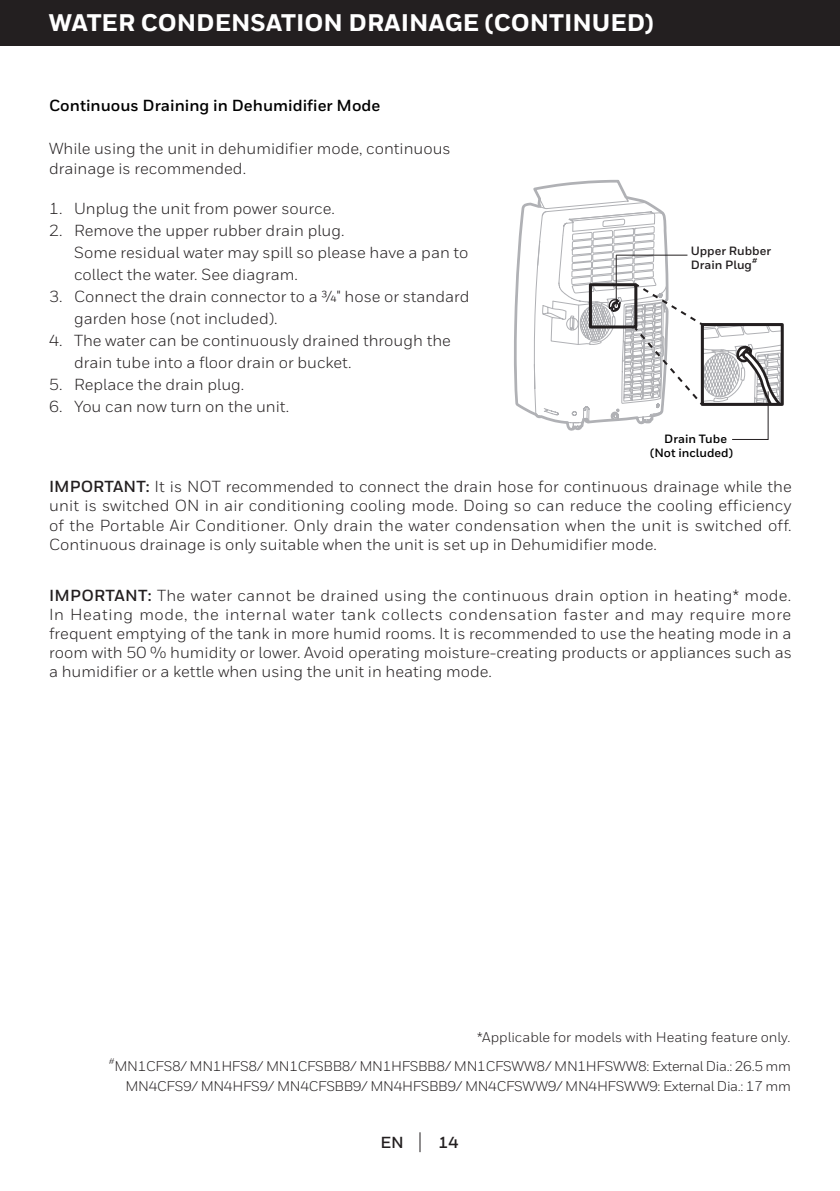
<style>
.page{position:relative;width:840px;height:1191px;background:#fff}
.page>*{position:absolute;margin:0;border:0;box-sizing:border-box;transform-origin:0 0}
.t1{font:800 24px "Honeywell Sans";color:#fff}
.t2{font:16px/19.2px "Honeywell Sans";color:#231f20;text-align:justify}
.t3{font:700 16px "Honeywell Sans";color:#000}
.t4{font:700 16px "Honeywell Sans";color:#231f20}
.t5{font:14px "Honeywell Sans";letter-spacing:-.025em;color:#231f20}
.t6{font:14px "Honeywell Sans";color:#231f20}
.t7{font:700 12px "Honeywell Sans";color:#000}
.t8{font:700 12px "Honeywell Sans";color:#231f20}
.t9{font:8.2px "Honeywell Sans";color:#231f20}
.t10{font:700 7px "Honeywell Sans";color:#231f20}
.s1{font-weight:700}
</style>
<div class="page">
<svg style="left:419px;top:1132px;width:1px;height:20px"></svg>
<div style="left:700px;top:323px;width:83px;height:83px;border:3px solid #231f20"></div>
<div style="left:0;top:0;width:839px;height:45px;background:#231f20"></div>
<svg style="left:514px;top:180px;width:267px;height:260px"></svg>
<p class="t1" style="left:49px;top:8px;width:606px">WATER CONDENSATION DRAINAGE (CONTINUED)</p>
<p class="t3" style="left:49px;top:96px;width:332px">Continuous Draining in Dehumidifier Mode</p>
<p class="t2" style="left:49px;top:138px;width:403px;line-height:20px">While using the unit in dehumidifier mode, continuous drainage is recommended.</p>
<p class="t2" style="left:49px;top:198px;width:15px">1.</p>
<p class="t2" style="left:49px;top:220px;width:15px">2.</p>
<p class="t2" style="left:49px;top:286px;width:15px">3.</p>
<p class="t2" style="left:49px;top:330px;width:15px">4.</p>
<p class="t2" style="left:49px;top:374px;width:15px">5.</p>
<p class="t2" style="left:49px;top:396px;width:15px">6.</p>
<p class="t2" style="left:74px;top:198px;width:262px">Unplug the unit from power source.</p>
<p class="t2" style="left:74px;top:220px;width:272px">Remove the upper rubber drain plug.</p>
<p class="t2" style="left:74px;top:242px;width:396px">Some residual water may spill so please have a pan to</p>
<p class="t2" style="left:74px;top:264px;width:225px">collect the water. See diagram.</p>
<p class="t2" style="left:74px;top:286px;width:397px">Connect the drain connector to a ¾" hose or standard</p>
<p class="t2" style="left:74px;top:308px;width:205px">garden hose (not included).</p>
<p class="t2" style="left:74px;top:330px;width:378px">The water can be continuously drained through the</p>
<p class="t2" style="left:74px;top:352px;width:279px">drain tube into a floor drain or bucket.</p>
<p class="t2" style="left:74px;top:374px;width:172px">Replace the drain plug.</p>
<p class="t2" style="left:74px;top:396px;width:216px">You can now turn on the unit.</p>
<p class="t8" style="left:690px;top:243px;width:82px">Upper Rubber</p>
<p class="t8" style="left:690px;top:258px;width:63px">Drain Plug</p>
<p class="t10" style="left:751px;top:257px;width:7px">#</p>
<p class="t7" style="left:664px;top:431px;width:64px">Drain Tube</p>
<p class="t7" style="left:650px;top:446px;width:84px">(Not included)</p>
<p class="t2" style="left:49px;top:477px;width:743px"><span class="s1">IMPORTANT:</span> It is NOT recommended to connect the drain hose for continuous drainage while the unit is switched ON in air conditioning cooling mode. Doing so can reduce the cooling efficiency of the Portable Air Conditioner. Only drain the water condensation when the unit is switched off.<br>Continuous drainage is only suitable when the unit is set up in Dehumidifier mode.</p>
<p class="t2" style="left:49px;top:585px;width:744px"><span class="s1">IMPORTANT:</span> The water cannot be drained using the continuous drain option in heating* mode.<br>In Heating mode, the internal water tank collects condensation faster and may require more frequent emptying of the tank in more humid rooms. It is recommended to use the heating mode in a room with 50 % humidity or lower. Avoid operating moisture-creating products or appliances such as a humidifier or a kettle when using the unit in heating mode.</p>
<p class="t6" style="left:477px;top:1028px;width:314px">*Applicable for models with Heating feature only.</p>
<p class="t9" style="left:109px;top:1056px;width:7px">#</p>
<p class="t5" style="left:114px;top:1057px;width:677px">MN1CFS8/ MN1HFS8/ MN1CFSBB8/ MN1HFSBB8/ MN1CFSWW8/ MN1HFSWW8: External Dia.: 26.5 mm</p>
<p class="t5" style="left:125px;top:1077px;width:666px">MN4CFS9/ MN4HFS9/ MN4CFSBB9/ MN4HFSBB9/ MN4CFSWW9/ MN4HFSWW9: External Dia.: 17 mm</p>
<p class="t4" style="left:380px;top:1132px;width:25px">EN</p>
<p class="t4" style="left:438px;top:1132px;width:21px">14</p>
</div>
